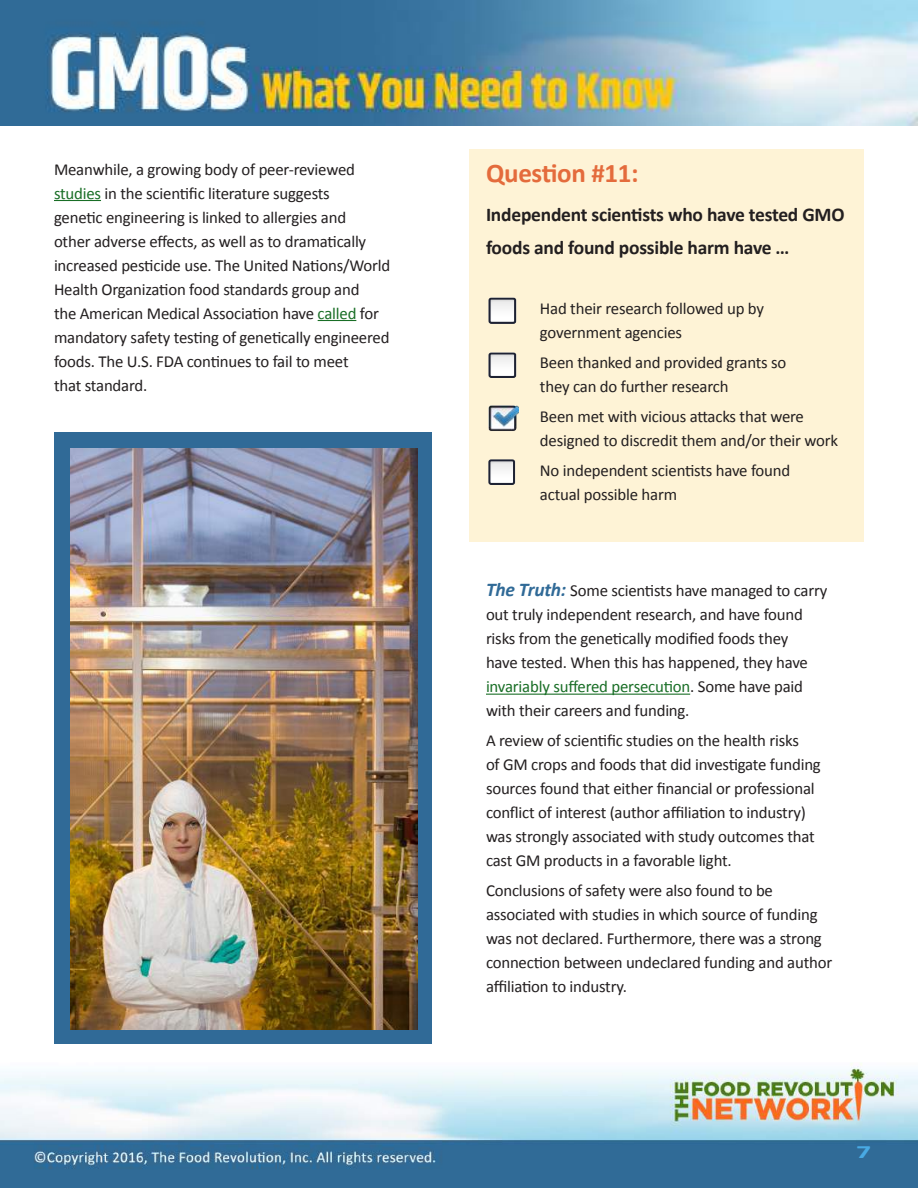
<style>
.page{position:relative;width:918px;height:1188px;background:#fff}
.page>*{position:absolute;margin:0;border:0;box-sizing:border-box;transform-origin:0 0}
.t1{font:700 27px "Calibri";letter-spacing:-.01em;color:#e46b3c}
.t2{font:700 19.5px/33px "Calibri";letter-spacing:-.01em;color:#231f20}
.t3{font:700 18.75px "Calibri";color:#49aae4;scale:1.6 1}
.t4{font:16.8px/24px "Calibri";letter-spacing:-.01em;color:#231f20}
.s1{color:#196e26}
.s2{font-weight:700;font-style:italic;font-size:19.5px;color:#306a97}
</style>
<div class="page">
<img style="left:0;top:1063px;width:918px;height:125px">
<img style="left:0;top:0;width:918px;height:126px">
<div style="left:470px;top:149px;width:394px;height:393px;background:#fef3d6"></div>
<hr style="left:54px;top:200px;width:47px;height:1px;background:#196e26">
<hr style="left:318px;top:320px;width:38px;height:1px;background:#196e26">
<hr style="left:486px;top:694px;width:204px;height:1px;background:#196e26">
<div style="left:54px;top:433px;width:378px;height:611px;background:#306a97"></div>
<img style="left:70px;top:448px;width:348px;height:582px">
<img style="left:488px;top:459px;width:28px;height:26px">
<img style="left:488px;top:405px;width:31px;height:26px">
<img style="left:488px;top:352px;width:29px;height:26px">
<img style="left:488px;top:297px;width:29px;height:27px">
<p class="t4" style="left:54px;top:157px;width:338px">Meanwhile, a growing body of peer-reviewed <span class="s1">studies</span> in the scientific literature suggests<br>genetic engineering is linked to allergies and<br>other adverse effects, as well as to dramatically increased pesticide use. The United Nations/World Health Organization food standards group and<br>the American Medical Association have <span class="s1">called</span> for mandatory safety testing of genetically engineered foods. The U.S. FDA continues to fail to meet<br>that standard.</p>
<h1 class="t1" style="left:486px;top:156px;width:154px">Question #11:</h1>
<p class="t2" style="left:486px;top:198px;width:360px">Independent scientists who have tested GMO foods and found possible harm have …</p>
<p class="t4" style="left:540px;top:297px;width:226px">Had their research followed up by government agencies</p>
<p class="t4" style="left:540px;top:351px;width:248px">Been thanked and provided grants so they can do further research</p>
<p class="t4" style="left:540px;top:405px;width:300px">Been met with vicious attacks that were designed to discredit them and/or their work</p>
<p class="t4" style="left:540px;top:459px;width:252px">No independent scientists have found actual possible harm</p>
<p class="t4" style="left:486px;top:579px;width:343px"><span class="s2">The Truth:</span> Some scientists have managed to carry out truly independent research, and have found risks from the genetically modified foods they<br>have tested. When this has happened, they have <span class="s1">invariably suffered persecution</span>. Some have paid with their careers and funding.</p>
<p class="t4" style="left:486px;top:729px;width:336px">A review of scientific studies on the health risks<br>of GM crops and foods that did investigate funding sources found that either financial or professional conflict of interest (author affiliation to industry) was strongly associated with study outcomes that cast GM products in a favorable light.</p>
<p class="t4" style="left:486px;top:879px;width:348px">Conclusions of safety were also found to be associated with studies in which source of funding was not declared. Furthermore, there was a strong connection between undeclared funding and author affiliation to industry.</p>
<p class="t3" style="left:856px;top:1140px;width:11px">7</p>
</div>
